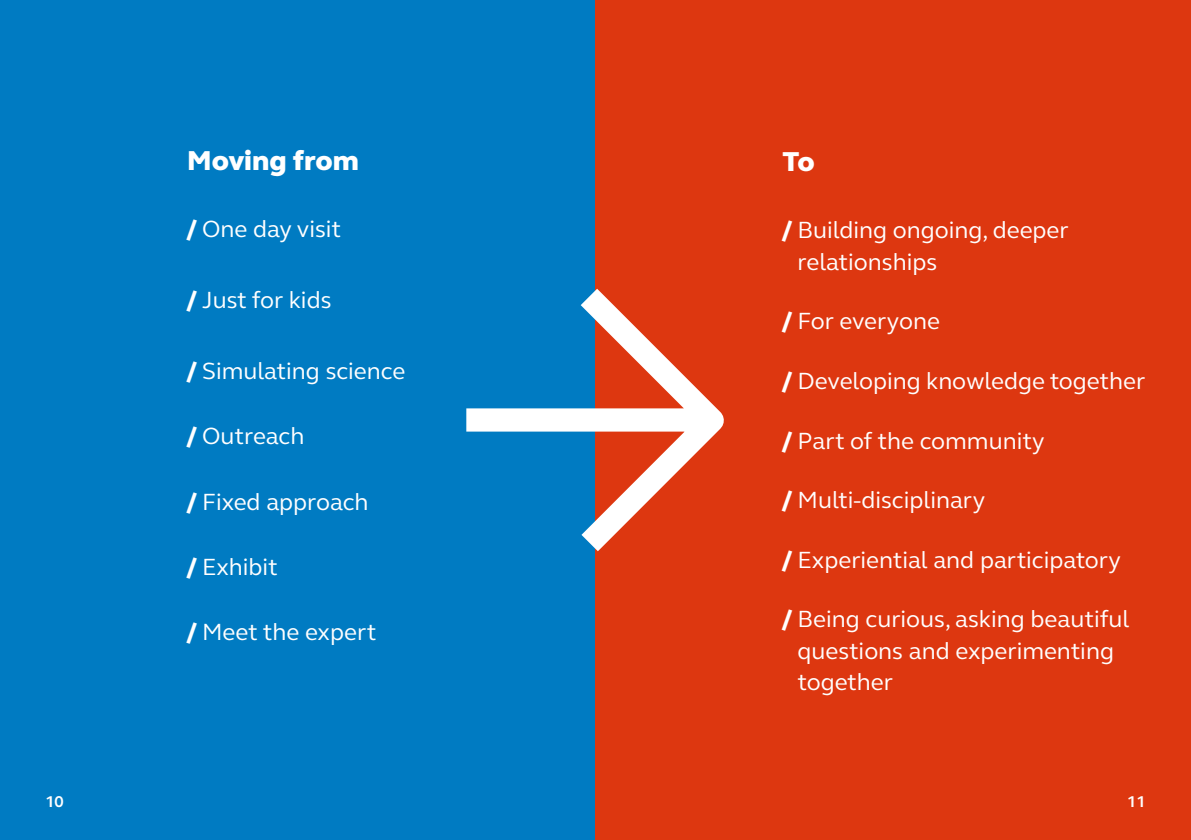
<style>
.page{position:relative;width:1191px;height:840px;background:#fff}
.page>*{position:absolute;margin:0;border:0;box-sizing:border-box;transform-origin:0 0}
.t1{font:800 28px "FS Elliot Pro";color:#fff}
.t2{font:24px/31.2px "FS Elliot Pro";color:#fff}
.t3{font:700 16px "FS Elliot Pro";color:#fff}
.s1{font-weight:800}
</style>
<div class="page">
<div style="left:0;top:0;width:595px;height:839px;background:#007bc2"></div>
<div style="left:595px;top:0;width:596px;height:839px;background:#dd3710"></div>
<svg style="left:466px;top:288px;width:258px;height:264px"></svg>
<p class="t3" style="left:45px;top:790px;width:20px">10</p>
<p class="t1" style="left:187px;top:141px;width:173px">Moving from</p>
<p class="t2" style="left:187px;top:213px;width:156px"><span class="s1">/</span> One day visit</p>
<p class="t2" style="left:187px;top:283px;width:146px"><span class="s1">/</span> Just for kids</p>
<p class="t2" style="left:187px;top:354px;width:220px"><span class="s1">/</span> Simulating science</p>
<p class="t2" style="left:187px;top:420px;width:119px"><span class="s1">/</span> Outreach</p>
<p class="t2" style="left:187px;top:485px;width:183px"><span class="s1">/</span> Fixed approach</p>
<p class="t2" style="left:187px;top:550px;width:92px"><span class="s1">/</span> Exhibit</p>
<p class="t2" style="left:187px;top:615px;width:191px"><span class="s1">/</span> Meet the expert</p>
<p class="t1" style="left:782px;top:143px;width:34px">To</p>
<p class="t2" style="left:797px;top:214px;width:272px;text-indent:-15px"><span class="s1">/</span> Building ongoing, deeper relationships</p>
<p class="t2" style="left:782px;top:305px;width:159px"><span class="s1">/</span> For everyone</p>
<p class="t2" style="left:782px;top:364px;width:364px"><span class="s1">/</span> Developing knowledge together</p>
<p class="t2" style="left:782px;top:424px;width:263px"><span class="s1">/</span> Part of the community</p>
<p class="t2" style="left:782px;top:483px;width:204px"><span class="s1">/</span> Multi-disciplinary</p>
<p class="t2" style="left:782px;top:543px;width:340px"><span class="s1">/</span> Experiential and participatory</p>
<p class="t2" style="left:797px;top:602px;width:333px;text-indent:-15px"><span class="s1">/</span> Being curious, asking beautiful questions and experimenting together</p>
<p class="t3" style="left:1127px;top:790px;width:20px">11</p>
</div>
